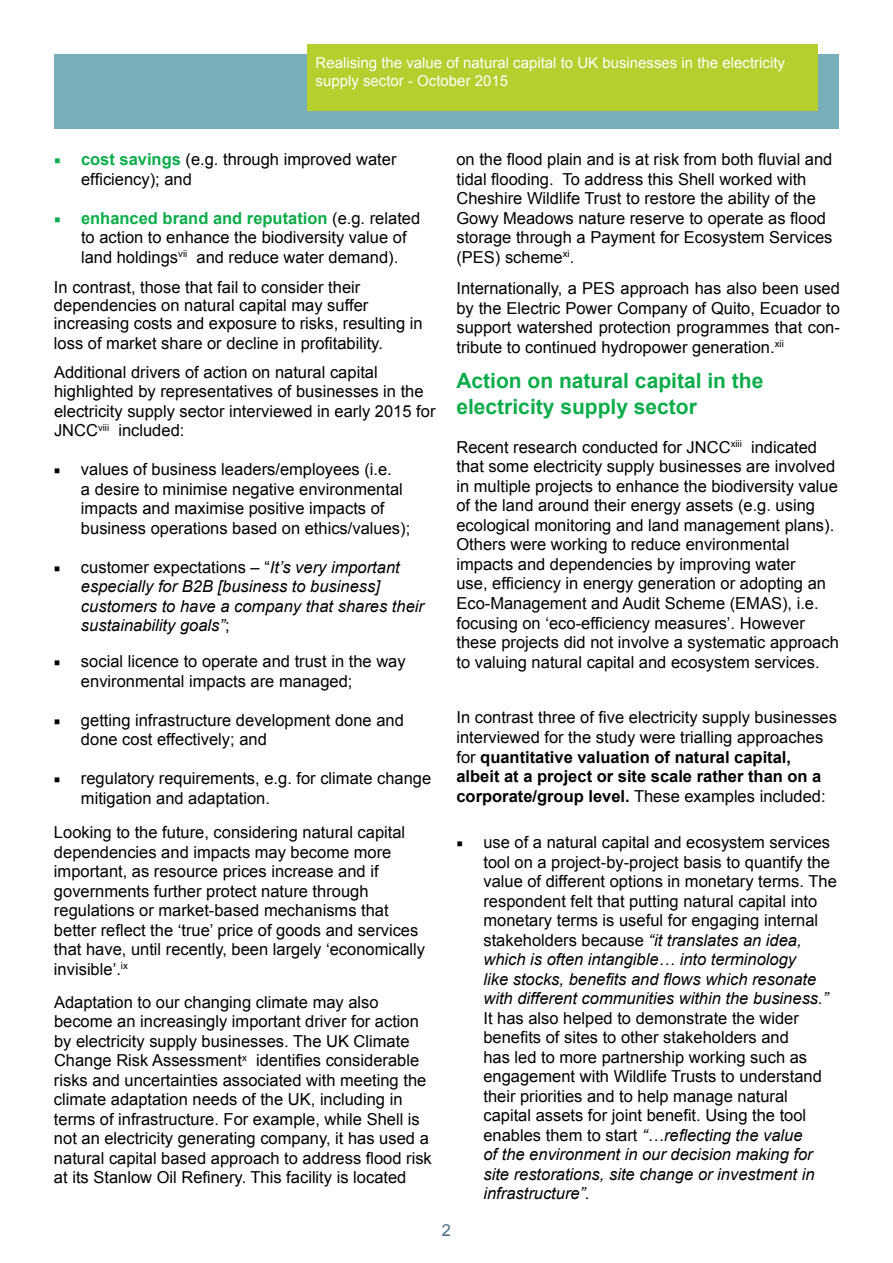
<style>
.page{position:relative;width:893px;height:1263px;background:#fff}
.page>*{position:absolute;margin:0;border:0;box-sizing:border-box;transform-origin:0 0}
.t1{font:700 21px/25.5px "Arial";color:#0cad4a}
.t2{font:16.5px/19.5px "Arial";color:#000}
.t3{font:italic 16.5px/19.5px "Arial";color:#000}
.t4{font:16.5px "Arial";color:#4c7189}
.t5{font:15px/18px "Arial";color:#fff}
.s1{font-family:"Minion Pro";color:#0cad4a}
.s2{font-weight:700;color:#0cad4a}
.s3{font-family:"Minion Pro"}
.s4{font-family:"Minion Pro";font-style:normal}
.s5{font-style:normal}
.s6{font-weight:700}
.s7{font-style:italic}
</style>
<div class="page">
<div style="left:54px;top:54px;width:785px;height:75px;background:#78aeba"></div>
<div style="left:307px;top:44px;width:511px;height:67px;background:#b6cf2f"></div>
<p class="t5" style="left:316px;top:53px;width:471px">Realising the value of natural capital to UK businesses in the electricity supply sector - October 2015</p>
<p class="t2" style="left:81px;top:150px;width:317px;text-indent:-27px"><span class="s1">■</span> <span class="s2">cost savings</span> (e.g. through improved water efficiency); and</p>
<p class="t2" style="left:81px;top:208px;width:341px;text-indent:-27px"><span class="s1">■</span> <span class="s2">enhanced brand and reputation</span> (e.g. related to action to enhance the biodiversity value of land holdings<sup>vii</sup> and reduce water demand).</p>
<p class="t2" style="left:54px;top:278px;width:370px;line-height:18px">In contrast, those that fail to consider their dependencies on natural capital may suffer increasing costs and exposure to risks, resulting in</p>
<p class="t2" style="left:54px;top:333px;width:330px">loss of market share or decline in profitability.</p>
<p class="t2" style="left:54px;top:362px;width:383px">Additional drivers of action on natural capital highlighted by representatives of businesses in the electricity supply sector interviewed in early 2015 for JNCC<sup>viii</sup> included:</p>
<p class="t2" style="left:81px;top:460px;width:331px;text-indent:-27px"><span class="s3">■</span> values of business leaders/employees (i.e.<br>a desire to minimise negative environmental impacts and maximise positive impacts of business operations based on ethics/values);</p>
<p class="t3" style="left:81px;top:557px;width:344px;text-indent:-27px"><span class="s4">■</span> <span class="s5">customer expectations – “</span>It’s very important especially for B2B [business to business] customers to have a company that shares their sustainability goals”<span class="s5">;</span></p>
<p class="t2" style="left:81px;top:652px;width:326px;text-indent:-27px"><span class="s3">■</span> social licence to operate and trust in the way environmental impacts are managed;</p>
<p class="t2" style="left:81px;top:710px;width:324px;text-indent:-27px"><span class="s3">■</span> getting infrastructure development done and done cost effectively; and</p>
<p class="t2" style="left:81px;top:769px;width:352px;text-indent:-27px"><span class="s3">■</span> regulatory requirements, e.g. for climate change mitigation and adaptation.</p>
<p class="t2" style="left:54px;top:823px;width:373px">Looking to the future, considering natural capital dependencies and impacts may become more important, as resource prices increase and if governments further protect nature through regulations or market-based mechanisms that better reflect the ‘true’ price of goods and services that have, until recently, been largely ‘economically invisible’.<sup>ix</sup></p>
<p class="t2" style="left:54px;top:992px;width:379px">Adaptation to our changing climate may also become an increasingly important driver for action by electricity supply businesses. The UK Climate Change Risk Assessment<sup>x</sup> identifies considerable risks and uncertainties associated with meeting the climate adaptation needs of the UK, including in terms of infrastructure. For example, while Shell is not an electricity generating company, it has used a natural capital based approach to address flood risk at its Stanlow Oil Refinery. This facility is located</p>
<p class="t2" style="left:456px;top:150px;width:378px">on the flood plain and is at risk from both fluvial and tidal flooding. To address this Shell worked with Cheshire Wildlife Trust to restore the ability of the Gowy Meadows nature reserve to operate as flood storage through a Payment for Ecosystem Services (PES) scheme<sup>xi</sup>.</p>
<p class="t2" style="left:456px;top:279px;width:385px;text-align:justify">Internationally, a PES approach has also been used by the Electric Power Company of Quito, Ecuador to support watershed protection programmes that con&shy;tribute to continued hydropower generation.<sup>xii</sup></p>
<p class="t1" style="left:456px;top:369px;width:308px">Action on natural capital in the electricity supply sector</p>
<p class="t2" style="left:456px;top:438px;width:384px">Recent research conducted for JNCC<sup>xiii</sup> indicated that some electricity supply businesses are involved in multiple projects to enhance the biodiversity value of the land around their energy assets (e.g. using ecological monitoring and land management plans).<br>Others were working to reduce environmental impacts and dependencies by improving water<br>use, efficiency in energy generation or adopting an Eco-Management and Audit Scheme (EMAS), i.e. focusing on ‘eco-efficiency measures’. However these projects did not involve a systematic approach to valuing natural capital and ecosystem services.</p>
<p class="t2" style="left:456px;top:708px;width:382px">In contrast three of five electricity supply businesses interviewed for the study were trialling approaches for <span class="s6">quantitative valuation of natural capital, albeit at a project or site scale rather than on a corporate/group level.</span> These examples included:</p>
<p class="t2" style="left:483px;top:833px;width:355px;text-indent:-27px"><span class="s3">■</span> use of a natural capital and ecosystem services tool on a project-by-project basis to quantify the value of different options in monetary terms. The respondent felt that putting natural capital into monetary terms is useful for engaging internal stakeholders because <span class="s7">“it translates an idea, which is often intangible… into terminology<br>like stocks, benefits and flows which resonate with different communities within the business.”</span></p>
<p class="t2" style="left:483px;top:1008px;width:340px">It has also helped to demonstrate the wider benefits of sites to other stakeholders and<br>has led to more partnership working such as engagement with Wildlife Trusts to understand their priorities and to help manage natural capital assets for joint benefit. Using the tool enables them to start <span class="s7">“…reflecting the value<br>of the environment in our decision making for site restorations, site change or investment in infrastructure”.</span></p>
<p class="t4" style="left:442px;top:1220px;width:11px">2</p>
</div>
